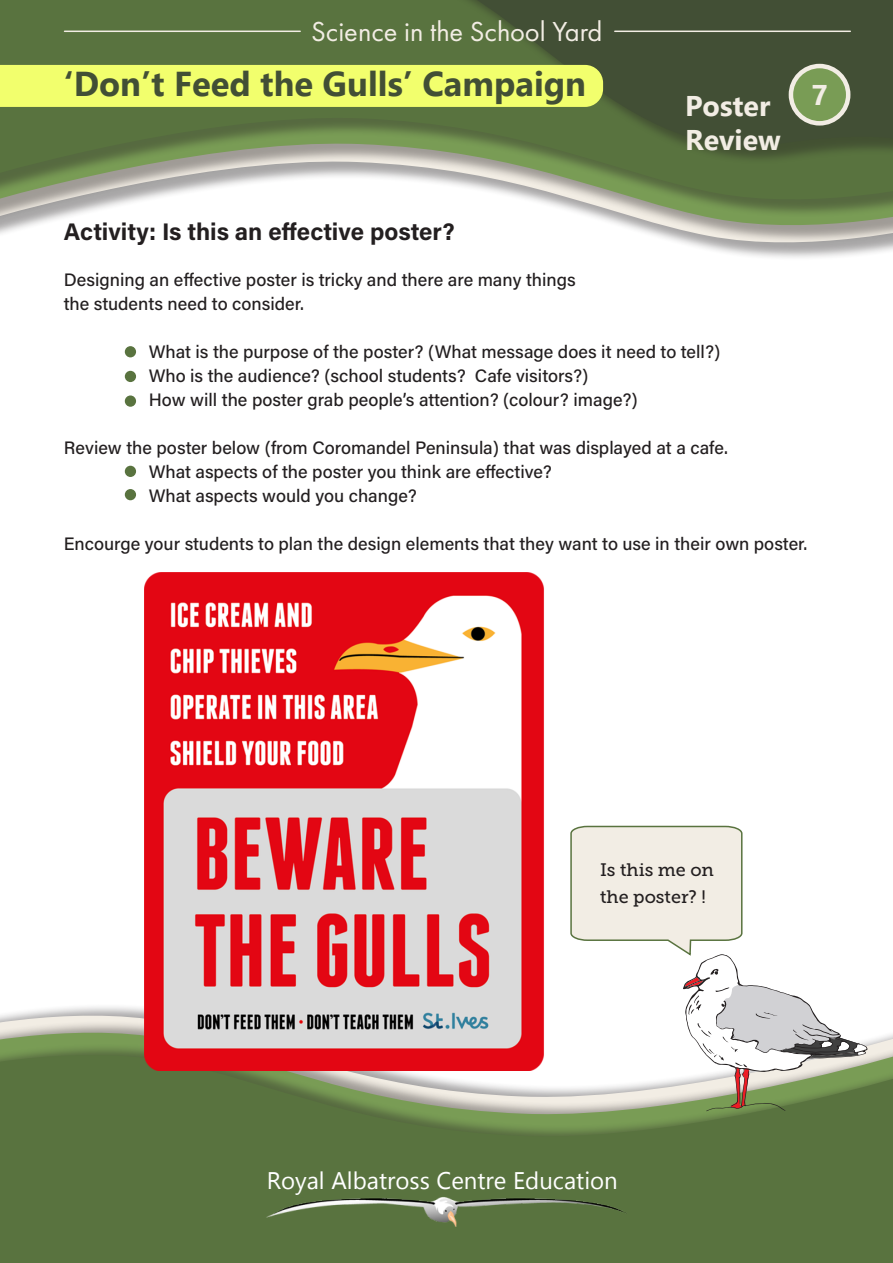
<style>
.page{position:relative;width:893px;height:1263px;background:#fff}
.page>*{position:absolute;margin:0;border:0;box-sizing:border-box;transform-origin:0 0}
.t1{font:700 34.5px "Gadugi";color:#424f35}
.t2{font:28.5px "Futura PT";color:#f2ede4}
.t3{font:700 28.5px "Gadugi";color:#f2ede4}
.t4{font:700 24px "Acumin Pro";color:#231f20}
.t5{font:24px "Gadugi";color:#fff}
.t6{font:500 18px "Acumin Pro";color:#231f20}
.t7{font:18px/27px "Museo Slab 500";color:#231f20}
</style>
<div class="page">
<svg style="left:689px;top:244px;width:204px;height:11px"></svg>
<div style="left:0;top:0;width:893px;height:244px;background:#231f20;opacity:.4"></div>
<svg style="left:0;top:218px;width:893px;height:20px"></svg>
<div style="left:0;top:0;width:893px;height:218px;background:#231f20;opacity:.4"></div>
<svg style="left:0;top:0;width:893px;height:212px;background:#849671"></svg>
<div style="left:351px;top:0;width:542px;height:198px;background:#231f20;opacity:.4"></div>
<svg style="left:347px;top:0;width:546px;height:180px;background:#556742"></svg>
<svg style="left:0;top:1042px;width:893px;height:221px;background:#637b4a"></svg>
<hr style="left:615px;top:31px;width:235px;height:1px;background:#f2ede4">
<hr style="left:65px;top:31px;width:235px;height:1px;background:#f2ede4">
<img style="left:261px;top:1174px;width:370px;height:53px">
<div style="left:0;top:65px;width:603px;height:42px;background:#f2ff6d"></div>
<div style="left:791px;top:66px;width:57px;height:57px;background:#799c55;border-radius:50%"></div>
<div style="left:789px;top:64px;width:61px;height:62px;border:4px solid #f2ede4;border-radius:50%"></div>
<img style="left:144px;top:572px;width:406px;height:498px">
<svg style="left:570px;top:825px;width:297px;height:286px"></svg>
<div style="left:125px;top:346px;width:11px;height:11px;background:#59733f;border-radius:50%"></div>
<div style="left:125px;top:371px;width:11px;height:11px;background:#59733f;border-radius:50%"></div>
<div style="left:125px;top:395px;width:11px;height:12px;background:#59733f;border-radius:50%"></div>
<div style="left:125px;top:466px;width:11px;height:11px;background:#59733f;border-radius:50%"></div>
<div style="left:125px;top:489px;width:11px;height:11px;background:#59733f;border-radius:50%"></div>
<h2 class="t2" style="left:311px;top:14px;width:293px">Science in the School Yard</h2>
<h1 class="t1" style="left:64px;top:63px;width:524px">‘Don’t Feed the Gulls’ Campaign</h1>
<p class="t3" style="left:685px;top:89px;width:87px">Poster</p>
<p class="t3" style="left:685px;top:123px;width:97px">Review</p>
<p class="t3" style="left:811px;top:78px;width:18px">7</p>
<p class="t4" style="left:64px;top:215px;width:393px">Activity: Is this an effective poster?</p>
<p class="t6" style="left:64px;top:267px;width:513px">Designing an effective poster is tricky and there are many things</p>
<p class="t6" style="left:64px;top:291px;width:242px">the students need to consider.</p>
<p class="t6" style="left:149px;top:339px;width:573px">What is the purpose of the poster? (What message does it need to tell?)</p>
<p class="t6" style="left:149px;top:363px;width:441px">Who is the audience? (school students? Cafe visitors?)</p>
<p class="t6" style="left:149px;top:387px;width:490px">How will the poster grab people’s attention? (colour? image?)</p>
<p class="t6" style="left:64px;top:435px;width:666px">Review the poster below (from Coromandel Peninsula) that was displayed at a cafe.</p>
<p class="t6" style="left:149px;top:459px;width:405px">What aspects of the poster you think are effective?</p>
<p class="t6" style="left:149px;top:483px;width:270px">What aspects would you change?</p>
<p class="t6" style="left:64px;top:531px;width:745px">Encourge your students to plan the design elements that they want to use in their own poster.</p>
<p class="t7" style="left:600px;top:856px;width:115px">Is this me on the poster? !</p>
<h3 class="t5" style="left:267px;top:1166px;width:353px">Royal Albatross Centre Education</h3>
</div>
